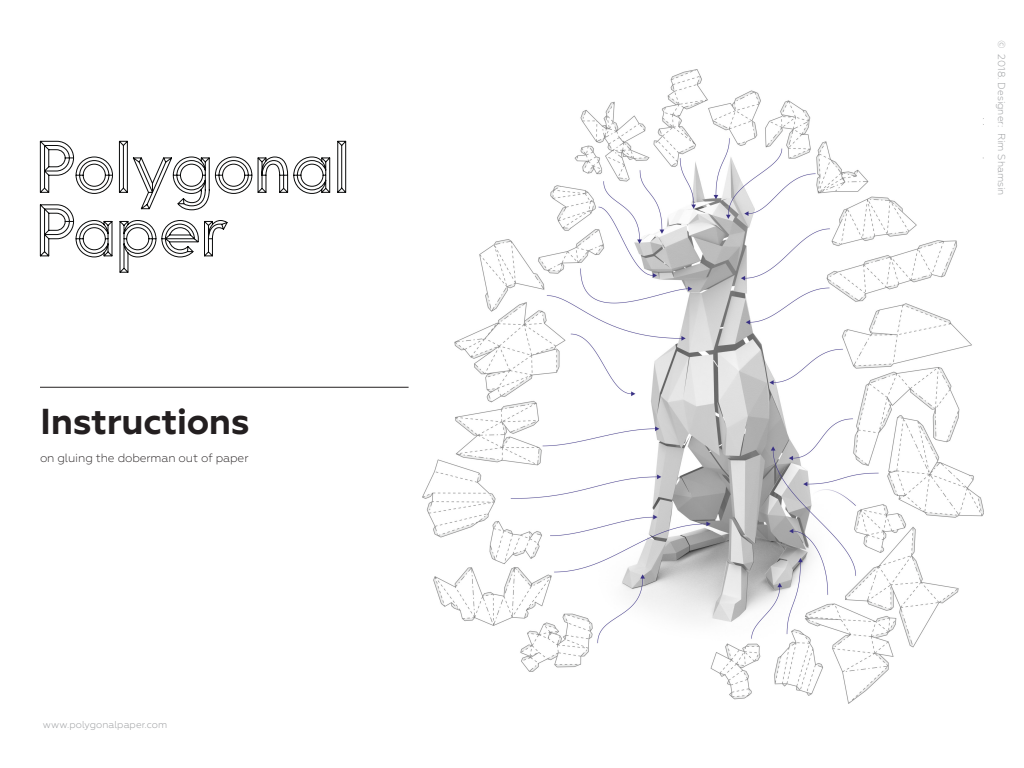
<style>
.page{position:relative;width:1024px;height:768px;background:#fff}
.page>*{position:absolute;margin:0;border:0;box-sizing:border-box;transform-origin:0 0}
.t1{font:700 36px "Geometria";letter-spacing:-.01em;color:#231f20}
.t2{font:300 12px "Geometria";letter-spacing:-.01em;color:#231f20}
.t3{font:300 10px "Geometria";letter-spacing:.005em;color:#939598}
</style>
<div class="page">
<svg style="left:39px;top:140px;width:308px;height:133px"></svg>
<hr style="left:40px;top:387px;width:369px;height:1px;background:#231f20">
<img style="left:422px;top:69px;width:562px;height:634px">
<h1 class="t1" style="left:40px;top:400px;width:211px">Instructions</h1>
<p class="t2" style="left:40px;top:451px;width:210px">on gluing the doberman out of paper</p>
<p class="t3" style="left:43px;top:719px;width:126px">www.polygonalpaper.com</p>
<p class="t3" style="left:1008px;top:40px;width:10px;rotate:90deg">©</p>
<p class="t3" style="left:1008px;top:54px;width:75px;rotate:90deg">2018. Designer:</p>
<p class="t3" style="left:1008px;top:133px;width:64px;rotate:90deg">Rim Shamsin</p>
</div>
